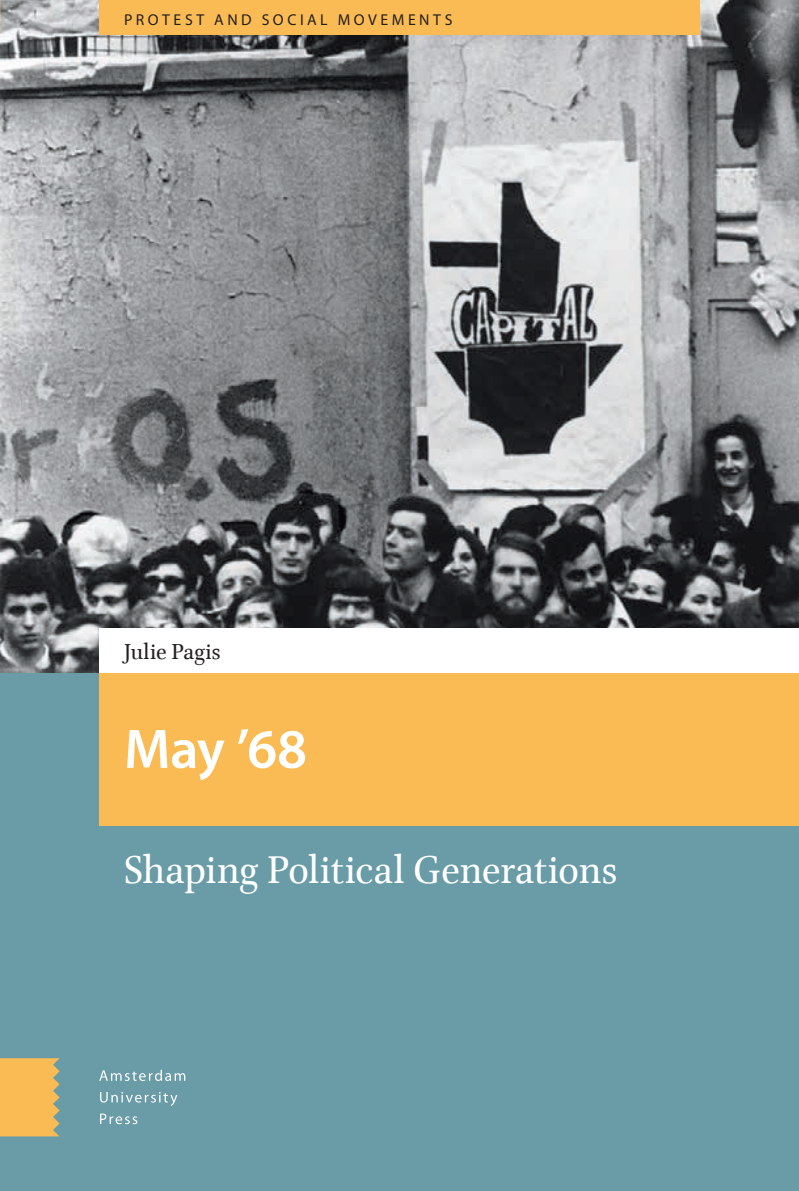
<style>
.page{position:relative;width:799px;height:1191px;background:#699ca7}
.page>*{position:absolute;margin:0;border:0;box-sizing:border-box;transform-origin:0 0}
.Hoofdtitel{font:600 56px "Myriad Pro";color:#fff}
.JOURNALS_artikeltite{font:43.75px "Brill";letter-spacing:-.01em;color:#fff}
.JOURNALS_artikeltite-2{font:24.5px "Brill";letter-spacing:.005em;color:#231f20}
.JOURNALS_artikeltite-3{font:15.75px "Myriad Pro";letter-spacing:.225em;color:#231f20}
</style>
<div class="page">
<img style="left:60px;top:0;width:739px;height:672px">
<div style="left:99px;top:0;width:600px;height:35px;background:#fabb54"></div>
<svg style="left:100px;top:1113px;width:37px;height:11px"></svg>
<svg style="left:100px;top:1092px;width:77px;height:13px"></svg>
<svg style="left:99px;top:1069px;width:86px;height:12px"></svg>
<div style="left:99px;top:672px;width:700px;height:154px;background:#fabb54"></div>
<div style="left:99px;top:628px;width:700px;height:44px;background:#fff"></div>
<svg style="left:0;top:0;width:60px;height:1137px"></svg>
<p class="JOURNALS_artikeltite-3" style="left:124px;top:11px;width:330px">PROTEST AND SOCIAL MOVEMENTS</p>
<p class="JOURNALS_artikeltite-2" style="left:124px;top:635px;width:98px">Julie Pagis</p>
<p class="Hoofdtitel" style="left:124px;top:718px;width:184px">May ’68</p>
<p class="JOURNALS_artikeltite" style="left:124px;top:840px;width:495px">Shaping Political Generations</p>
</div>
